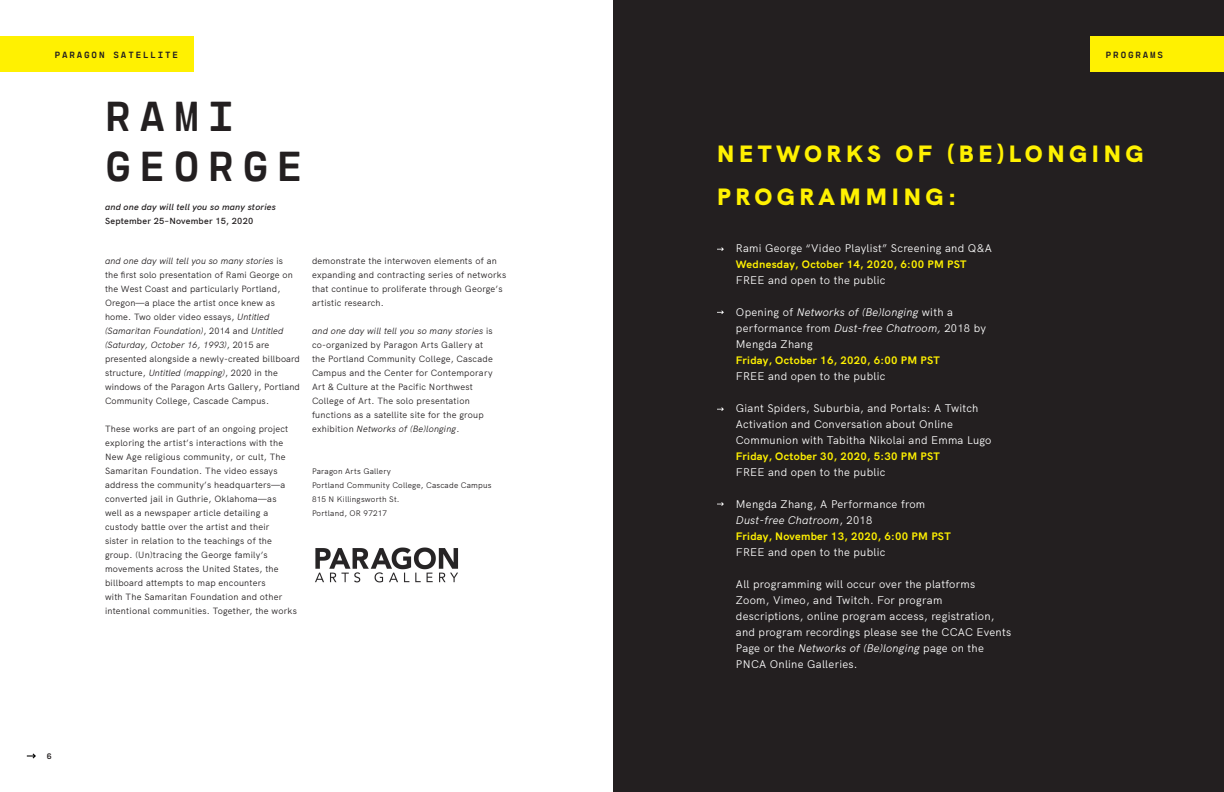
<style>
.page{position:relative;width:1224px;height:792px;background:#fff}
.page>*{position:absolute;margin:0;border:0;box-sizing:border-box;transform-origin:0 0}
.t1{font:700 41.8px "Cartograph Mono CF";letter-spacing:.205em;color:#231f20}
.t2{font:900 23.9px/43.9px "HK Grotesk";letter-spacing:.2em;color:#fff101}
.body{font:11px/16px "HK Grotesk";letter-spacing:.025em;color:#fff}
.body-2{font:700 11px "HK Grotesk";letter-spacing:.025em;color:#fff101}
.body-3{font:italic 11px "HK Grotesk";letter-spacing:.025em;color:#fff}
.body-4{font:9px/14px "HK Grotesk";letter-spacing:.025em;color:#231f20}
.semibold{font:italic 600 9px "HK Grotesk";letter-spacing:.025em;color:#231f20}
.semibold-2{font:600 9px "HK Grotesk";letter-spacing:.025em;color:#231f20}
.t3{font:700 9px "Cartograph Mono CF";letter-spacing:.205em;color:#231f20}
.body-5{font:8px "HK Grotesk";letter-spacing:.025em;color:#231f20}
.t4{font:700 8px "Cartograph Mono CF";color:#231f20}
.s1{font-style:italic}
.s2{font-style:normal}
</style>
<div class="page">
<svg style="left:27px;top:753px;width:9px;height:6px"></svg>
<div style="left:613px;top:0;width:611px;height:792px;background:#231f20"></div>
<div style="left:0;top:36px;width:194px;height:36px;background:#fff101"></div>
<div style="left:1090px;top:36px;width:134px;height:36px;background:#fff101"></div>
<svg style="left:717px;top:247px;width:7px;height:4px"></svg>
<svg style="left:717px;top:310px;width:7px;height:4px"></svg>
<svg style="left:717px;top:407px;width:7px;height:4px"></svg>
<svg style="left:717px;top:502px;width:7px;height:4px"></svg>
<img style="left:315px;top:547px;width:144px;height:36px">
<p class="t3" style="left:55px;top:49px;width:125px">PARAGON SATELLITE</p>
<p class="t3" style="left:1106px;top:49px;width:59px">PROGRAMS</p>
<p class="t1" style="left:105px;top:92px;width:130px">RAMI</p>
<p class="t1" style="left:105px;top:142px;width:199px">GEORGE</p>
<p class="semibold" style="left:105px;top:200px;width:172px">and one day will tell you so many stories</p>
<p class="semibold-2" style="left:105px;top:214px;width:150px">September 25–November 15, 2020</p>
<p class="body-4" style="left:105px;top:253px;width:197px"><span class="s1">and one day will tell you so many stories</span> is<br>the first solo presentation of Rami George on the West Coast and particularly Portland, Oregon—a place the artist once knew as home. Two older video essays, <span class="s1">Untitled (Samaritan Foundation)</span>, 2014 and <span class="s1">Untitled (Saturday, October 16, 1993)</span>, 2015 are presented alongside a newly-created billboard structure, <span class="s1">Untitled (mapping)</span>, 2020 in the windows of the Paragon Arts Gallery, Portland Community College, Cascade Campus.</p>
<p class="body-4" style="left:105px;top:421px;width:193px">These works are part of an ongoing project exploring the artist’s interactions with the New Age religious community, or cult, The Samaritan Foundation. The video essays address the community’s headquarters—a converted jail in Guthrie, Oklahoma—as<br>well as a newspaper article detailing a custody battle over the artist and their<br>sister in relation to the teachings of the group. (Un)tracing the George family’s movements across the United States, the billboard attempts to map encounters<br>with The Samaritan Foundation and other intentional communities. Together, the works</p>
<p class="body-4" style="left:312px;top:253px;width:196px">demonstrate the interwoven elements of an expanding and contracting series of networks that continue to proliferate through George’s artistic research.</p>
<p class="body-4" style="left:312px;top:323px;width:182px"><span class="s1">and one day will tell you so many stories</span> is co-organized by Paragon Arts Gallery at the Portland Community College, Cascade Campus and the Center for Contemporary Art &amp; Culture at the Pacific Northwest College of Art. The solo presentation functions as a satellite site for the group exhibition <span class="s1">Networks of (Be)longing</span>.</p>
<p class="body-5" style="left:312px;top:465px;width:80px">Paragon Arts Gallery</p>
<p class="body-5" style="left:312px;top:479px;width:181px">Portland Community College, Cascade Campus</p>
<p class="body-5" style="left:312px;top:493px;width:89px">815 N Killingsworth St.</p>
<p class="body-5" style="left:312px;top:507px;width:77px">Portland, OR 97217</p>
<p class="t4" style="left:47px;top:752px;width:6px">6</p>
<p class="t2" style="left:717px;top:129px;width:428px">NETWORKS OF (BE)LONGING<br>PROGRAMMING:</p>
<p class="body" style="left:736px;top:240px;width:258px">Rami George “Video Playlist” Screening and Q&amp;A</p>
<p class="body-2" style="left:736px;top:256px;width:232px">Wednesday, October 14, 2020, 6:00 PM PST</p>
<p class="body" style="left:736px;top:272px;width:151px">FREE and open to the public</p>
<p class="body" style="left:736px;top:304px;width:252px">Opening of <span class="s1">Networks of (Be)longing</span> with a performance from <span class="s1">Dust-free Chatroom,</span> 2018 by<br>Mengda Zhang</p>
<p class="body-2" style="left:736px;top:352px;width:206px">Friday, October 16, 2020, 6:00 PM PST</p>
<p class="body" style="left:736px;top:368px;width:151px">FREE and open to the public</p>
<p class="body" style="left:736px;top:400px;width:257px">Giant Spiders, Suburbia, and Portals: A Twitch<br>Activation and Conversation about Online<br>Communion with Tabitha Nikolai and Emma Lugo</p>
<p class="body-2" style="left:736px;top:448px;width:206px">Friday, October 30, 2020, 5:30 PM PST</p>
<p class="body" style="left:736px;top:464px;width:151px">FREE and open to the public</p>
<p class="body" style="left:736px;top:496px;width:191px">Mengda Zhang, A Performance from</p>
<p class="body-3" style="left:736px;top:512px;width:138px">Dust-free Chatroom<span class="s2">, 2018</span></p>
<p class="body-2" style="left:736px;top:528px;width:216px">Friday, November 13, 2020, 6:00 PM PST</p>
<p class="body" style="left:736px;top:544px;width:151px">FREE and open to the public</p>
<p class="body" style="left:736px;top:576px;width:277px">All programming will occur over the platforms Zoom, Vimeo, and Twitch. For program descriptions, online program access, registration, and program recordings please see the CCAC Events Page or the <span class="s1">Networks of (Be)longing</span> page on the PNCA Online Galleries.</p>
</div>
